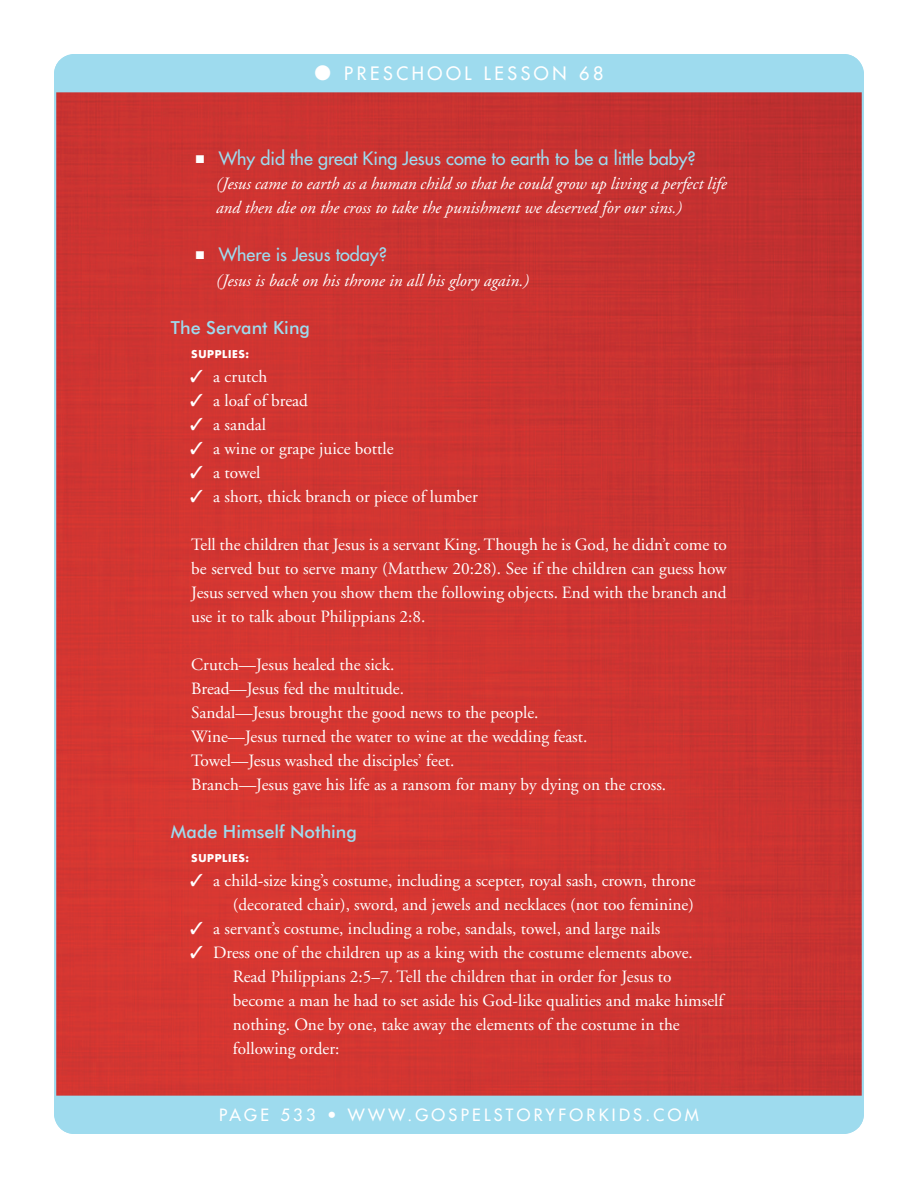
<style>
.page{position:relative;width:918px;height:1188px;background:#fff}
.page>*{position:absolute;margin:0;border:0;box-sizing:border-box;transform-origin:0 0}
.t1{font:18px "Futura";color:#9edbee}
.SUB_2{font:500 18px "Futura BT";color:#9edbee}
.t2{font:18px "Futura";letter-spacing:.2em;color:#fff}
.TXT_Indent{font:17.25px/24px "Adobe Garamond";color:#fff;text-align:justify}
.Bulleted_Indented_An{font:italic 17.25px/24px "Adobe Garamond";color:#fff}
.t3{font:16.5px "Futura";letter-spacing:.2em;color:#fff}
.SUB_3__Supplies{font:700 10.5px "Futura";letter-spacing:.06em;color:#fff}
.s1{color:#fff}
</style>
<div class="page">
<img style="left:57px;top:92px;width:804px;height:1004px">
<div style="left:54px;top:54px;width:810px;height:38px;background:#9edbee"></div>
<div style="left:54px;top:1096px;width:810px;height:38px;background:#9edbee"></div>
<p class="t2" style="left:315px;top:62px;width:290px">● PRESCHOOL LESSON 68</p>
<p class="t1" style="left:196px;top:147px;width:502px"><span class="s1">■</span> Why did the great King Jesus come to earth to be a little baby?</p>
<p class="Bulleted_Indented_An" style="left:216px;top:172px;width:512px">(Jesus came to earth as a human child so that he could grow up living a perfect life and then die on the cross to take the punishment we deserved for our sins.)</p>
<p class="t1" style="left:196px;top:243px;width:193px"><span class="s1">■</span> Where is Jesus today?</p>
<p class="Bulleted_Indented_An" style="left:216px;top:269px;width:314px">(Jesus is back on his throne in all his glory again.)</p>
<p class="SUB_2" style="left:171px;top:316px;width:141px">The Servant King</p>
<p class="SUB_3__Supplies" style="left:191px;top:347px;width:60px">SUPPLIES:</p>
<p class="TXT_Indent" style="left:190px;top:365px;width:79px">✓ a crutch</p>
<p class="TXT_Indent" style="left:190px;top:389px;width:119px">✓ a loaf of bread</p>
<p class="TXT_Indent" style="left:190px;top:413px;width:78px">✓ a sandal</p>
<p class="TXT_Indent" style="left:190px;top:437px;width:205px">✓ a wine or grape juice bottle</p>
<p class="TXT_Indent" style="left:190px;top:461px;width:72px">✓ a towel</p>
<p class="TXT_Indent" style="left:190px;top:485px;width:289px">✓ a short, thick branch or piece of lumber</p>
<p class="TXT_Indent" style="left:191px;top:533px;width:537px">Tell the children that Jesus is a servant King. Though he is God, he didn’t come to be served but to serve many (Matthew 20:28). See if the children can guess how Jesus served when you show them the following objects. End with the branch and use it to talk about Philippians 2:8.</p>
<p class="TXT_Indent" style="left:191px;top:653px;width:205px">Crutch—Jesus healed the sick.</p>
<p class="TXT_Indent" style="left:191px;top:677px;width:214px">Bread—Jesus fed the multitude.</p>
<p class="TXT_Indent" style="left:191px;top:701px;width:349px">Sandal—Jesus brought the good news to the people.</p>
<p class="TXT_Indent" style="left:191px;top:725px;width:398px">Wine—Jesus turned the water to wine at the wedding feast.</p>
<p class="TXT_Indent" style="left:191px;top:749px;width:265px">Towel—Jesus washed the disciples’ feet.</p>
<p class="TXT_Indent" style="left:191px;top:773px;width:477px">Branch—Jesus gave his life as a ransom for many by dying on the cross.</p>
<p class="SUB_2" style="left:171px;top:820px;width:188px">Made Himself Nothing</p>
<p class="SUB_3__Supplies" style="left:191px;top:851px;width:60px">SUPPLIES:</p>
<p class="TXT_Indent" style="left:190px;top:869px;width:507px;text-align:right">✓ a child-size king’s costume, including a scepter, royal sash, crown, throne (decorated chair), sword, and jewels and necklaces (not too feminine)</p>
<p class="TXT_Indent" style="left:190px;top:917px;width:472px">✓ a servant’s costume, including a robe, sandals, towel, and large nails</p>
<p class="TXT_Indent" style="left:233px;top:941px;width:492px;text-align:left;text-indent:-43px">✓ Dress one of the children up as a king with the costume elements above.<br>Read Philippians 2:5–7. Tell the children that in order for Jesus to become a man he had to set aside his God-like qualities and make himself nothing. One by one, take away the elements of the costume in the following order:</p>
<p class="t3" style="left:219px;top:1105px;width:481px">PAGE 533 • WWW.GOSPELSTORYFORKIDS.COM</p>
</div>
